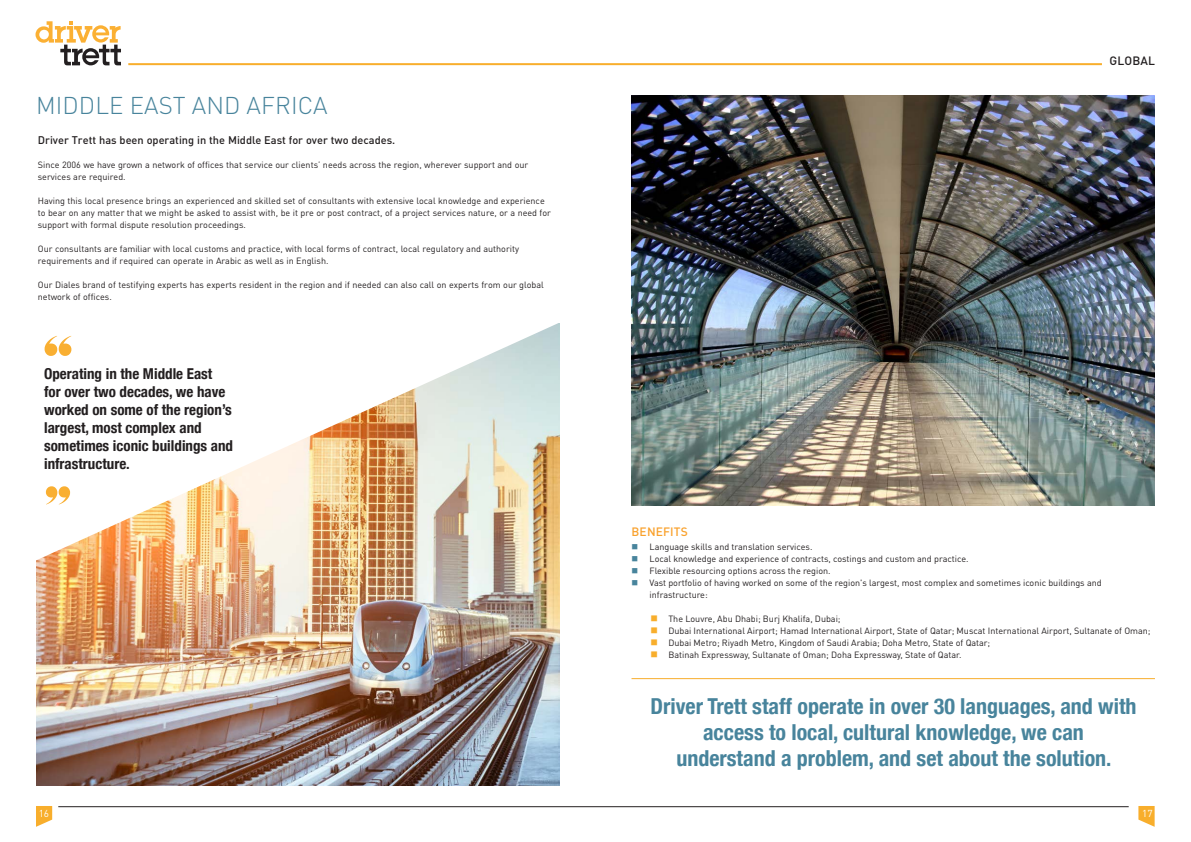
<style>
.page{position:relative;width:1191px;height:842px;background:#fff}
.page>*{position:absolute;margin:0;border:0;box-sizing:border-box;transform-origin:0 0}
.Headline{font:300 24px "DIN Pro";letter-spacing:.005em;color:#48849c}
.t1{font:700 condensed 22px/26.4px "Helvetica Neue";color:#48849c;text-align:center}
.Pull_quote{font:700 condensed 15px/18px "Helvetica Neue";color:#231f20}
.t2{font:500 12px "DIN Pro";letter-spacing:.01em;color:#f9a12c}
.t3{font:500 12px "DIN Pro";letter-spacing:.01em;color:#231f20}
.Body_copy_indent{font:500 11px "DIN Pro";color:#231f20}
.t4{font:10px "DIN Pro";color:#fff}
.Body_copy_indent-2{font:9px/12px "DIN Pro";color:#231f20}
</style>
<div class="page">
<hr style="left:128px;top:63px;width:974px;height:2px;background:#f8ae2c">
<svg style="left:36px;top:21px;width:85px;height:44px"></svg>
<svg style="left:36px;top:806px;width:16px;height:21px"></svg>
<svg style="left:1138px;top:806px;width:16px;height:21px"></svg>
<hr style="left:58px;top:806px;width:1070px;height:1px;background:#231f20">
<img style="left:631px;top:95px;width:524px;height:410px">
<img style="left:36px;top:563px;width:523px;height:222px">
<img style="left:36px;top:323px;width:524px;height:240px">
<svg style="left:45px;top:336px;width:26px;height:20px"></svg>
<svg style="left:46px;top:486px;width:24px;height:18px"></svg>
<hr style="left:631px;top:678px;width:524px;height:1px;background:#f8ae2c">
<p class="Headline" style="left:36px;top:86px;width:293px">MIDDLE EAST AND AFRICA</p>
<p class="Body_copy_indent" style="left:38px;top:131px;width:359px">Driver Trett has been operating in the Middle East for over two decades.</p>
<p class="Body_copy_indent-2" style="left:38px;top:158px;width:492px">Since 2006 we have grown a network of offices that service our clients’ needs across the region, wherever support and our services are required.</p>
<p class="Body_copy_indent-2" style="left:38px;top:194px;width:515px">Having this local presence brings an experienced and skilled set of consultants with extensive local knowledge and experience to bear on any matter that we might be asked to assist with, be it pre or post contract, of a project services nature, or a need for support with formal dispute resolution proceedings.</p>
<p class="Body_copy_indent-2" style="left:38px;top:242px;width:483px">Our consultants are familiar with local customs and practice, with local forms of contract, local regulatory and authority requirements and if required can operate in Arabic as well as in English.</p>
<p class="Body_copy_indent-2" style="left:38px;top:278px;width:507px">Our Diales brand of testifying experts has experts resident in the region and if needed can also call on experts from our global network of offices.</p>
<p class="Pull_quote" style="left:44px;top:365px;width:190px">Operating in the Middle East<br>for over two decades, we have worked on some of the region’s largest, most complex and sometimes iconic buildings and infrastructure.</p>
<h3 class="t3" style="left:1109px;top:51px;width:47px">GLOBAL</h3>
<p class="t2" style="left:631px;top:521px;width:58px">BENEFITS</p>
<p class="Body_copy_indent-2" style="left:649px;top:540px;width:164px">Language skills and translation services.</p>
<p class="Body_copy_indent-2" style="left:649px;top:552px;width:320px">Local knowledge and experience of contracts, costings and custom and practice.</p>
<p class="Body_copy_indent-2" style="left:649px;top:564px;width:183px">Flexible resourcing options across the region.</p>
<p class="Body_copy_indent-2" style="left:649px;top:576px;width:454px">Vast portfolio of having worked on some of the region's largest, most complex and sometimes iconic buildings and infrastructure:</p>
<p class="Body_copy_indent-2" style="left:668px;top:612px;width:174px">The Louvre, Abu Dhabi; Burj Khalifa, Dubai;</p>
<p class="Body_copy_indent-2" style="left:668px;top:624px;width:484px">Dubai International Airport; Hamad International Airport, State of Qatar; Muscat International Airport, Sultanate of Oman;</p>
<p class="Body_copy_indent-2" style="left:668px;top:636px;width:323px">Dubai Metro; Riyadh Metro, Kingdom of Saudi Arabia; Doha Metro, State of Qatar;</p>
<p class="Body_copy_indent-2" style="left:668px;top:648px;width:295px">Batinah Expressway, Sultanate of Oman; Doha Expressway, State of Qatar.</p>
<p class="t1" style="left:650px;top:692px;width:487px">Driver Trett staff operate in over 30 languages, and with access to local, cultural knowledge, we can</p>
<p class="t1" style="left:676px;top:745px;width:437px">understand a problem, and set about the solution.</p>
<p class="t4" style="left:39px;top:806px;width:12px">16</p>
<p class="t4" style="left:1142px;top:806px;width:12px">17</p>
</div>
